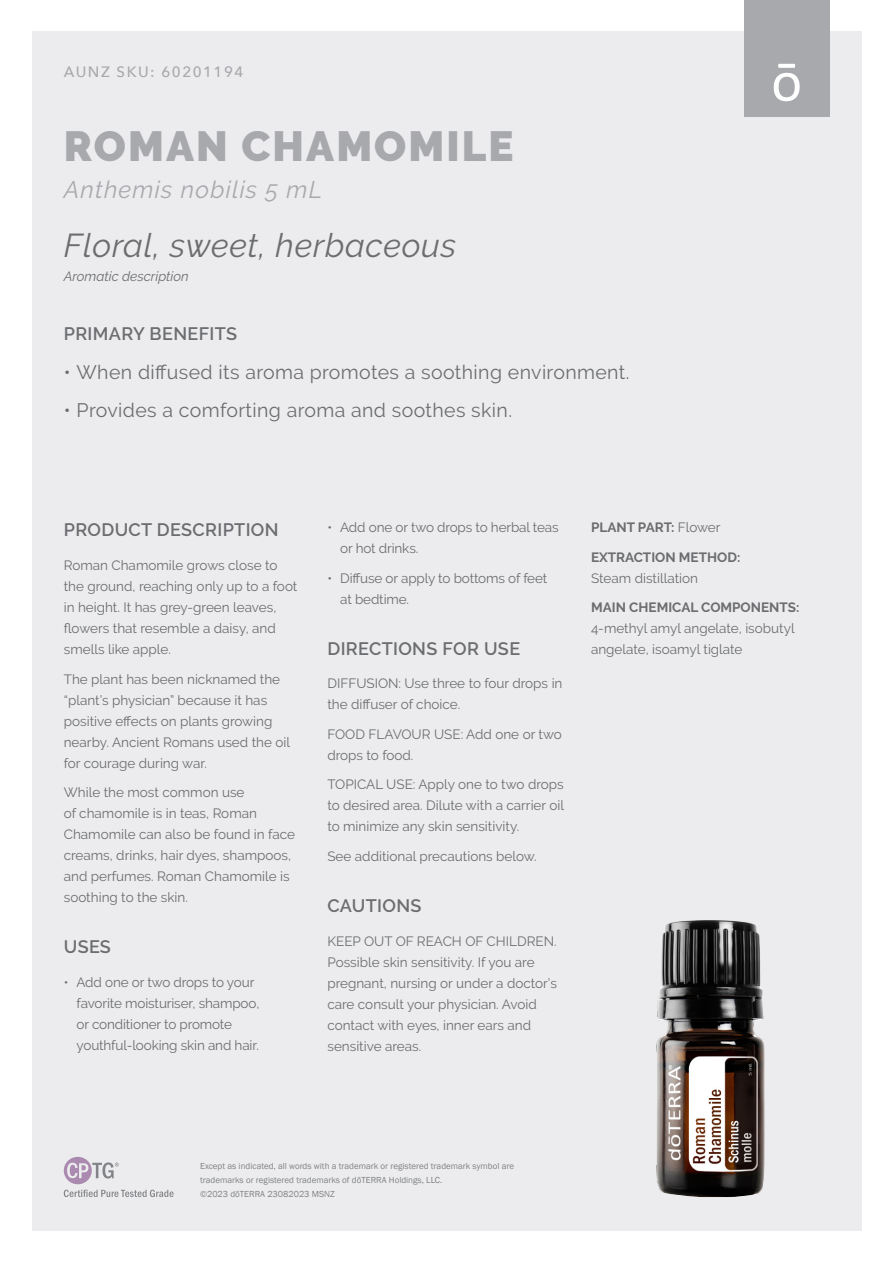
<style>
.page{position:relative;width:893px;height:1263px;background:#fff}
.page>*{position:absolute;margin:0;border:0;box-sizing:border-box;transform-origin:0 0}
.Product_Name{font:900 42px "Raleway";letter-spacing:.05em;color:#a8a9ad}
.Armoatic_Description{font:italic 33px "Raleway";letter-spacing:.02em;color:#6c6d70}
.Botanical_Name{font:italic 24px "Raleway";letter-spacing:.05em;color:#a8a9ad}
.t1{font:19.5px "Raleway";letter-spacing:.02em;color:#6c6d70}
.SUB_HEADER{font:600 18px "Raleway";letter-spacing:.02em;color:#6c6d70}
.Tag_details{font:500 15px "Avenir Next";letter-spacing:.1em;color:#a8a9ad}
.description{font:13.5px/21px "Raleway";color:#6c6d70}
.description-2{font:700 13.5px/21px "Raleway";color:#6c6d70}
.description-3{font:italic 13.5px "Raleway";color:#6c6d70}
.t2{font:9px/14.1px "Franklin Gothic";color:#808285}
.s1{font-weight:400}
.s2{font-weight:700}
</style>
<div class="page">
<div style="left:32px;top:32px;width:829px;height:1199px;background:#ececee"></div>
<div style="left:744px;top:0;width:85px;height:116px;background:#a8a9ad"></div>
<svg style="left:774px;top:64px;width:26px;height:37px"></svg>
<img style="left:656px;top:920px;width:109px;height:277px">
<svg style="left:64px;top:1157px;width:110px;height:40px"></svg>
<p class="Tag_details" style="left:64px;top:59px;width:181px">AUNZ SKU: 60201194</p>
<p class="Product_Name" style="left:64px;top:122px;width:451px">ROMAN CHAMOMILE</p>
<p class="Botanical_Name" style="left:64px;top:176px;width:260px">Anthemis nobilis 5 mL</p>
<p class="Armoatic_Description" style="left:64px;top:227px;width:394px">Floral, sweet, herbaceous</p>
<p class="description-3" style="left:64px;top:269px;width:126px">Aromatic description</p>
<p class="SUB_HEADER" style="left:64px;top:323px;width:175px">PRIMARY BENEFITS</p>
<p class="t1" style="left:64px;top:361px;width:567px">• When diffused its aroma promotes a soothing environment.</p>
<p class="t1" style="left:64px;top:399px;width:450px">• Provides a comforting aroma and soothes skin.</p>
<p class="SUB_HEADER" style="left:64px;top:520px;width:216px">PRODUCT DESCRIPTION</p>
<p class="description" style="left:64px;top:555px;width:235px">Roman Chamomile grows close to the ground, reaching only up to a foot in height. It has grey-green leaves, flowers that resemble a daisy, and smells like apple.</p>
<p class="description" style="left:64px;top:668px;width:228px">The plant has been nicknamed the “plant’s physician” because it has positive effects on plants growing nearby. Ancient Romans used the oil for courage during war.</p>
<p class="description" style="left:64px;top:782px;width:233px">While the most common use<br>of chamomile is in teas, Roman<br>Chamomile can also be found in face creams, drinks, hair dyes, shampoos, and perfumes. Roman Chamomile is soothing to the skin.</p>
<p class="SUB_HEADER" style="left:64px;top:936px;width:49px">USES</p>
<p class="description" style="left:77px;top:971px;width:184px;text-indent:-13px">• Add one or two drops to your favorite moisturiser, shampoo, or conditioner to promote youthful-looking skin and hair.</p>
<p class="description" style="left:340px;top:517px;width:220px;text-indent:-13px">• Add one or two drops to herbal teas or hot drinks.</p>
<p class="description" style="left:340px;top:567px;width:209px;text-indent:-13px">• Diffuse or apply to bottoms of feet at bedtime.</p>
<p class="SUB_HEADER" style="left:327px;top:638px;width:194px">DIRECTIONS FOR USE</p>
<p class="description" style="left:327px;top:673px;width:237px">DIFFUSION: Use three to four drops in the diffuser of choice.</p>
<p class="description" style="left:327px;top:723px;width:236px">FOOD FLAVOUR USE: Add one or two drops to food.</p>
<p class="description" style="left:327px;top:774px;width:238px;text-align:justify">TOPICAL USE: Apply one to two drops to desired area. Dilute with a carrier oil to minimize any skin sensitivity.</p>
<p class="description" style="left:327px;top:845px;width:211px">See additional precautions below.</p>
<p class="SUB_HEADER" style="left:327px;top:895px;width:96px">CAUTIONS</p>
<p class="description" style="left:327px;top:930px;width:231px">KEEP OUT OF REACH OF CHILDREN.<br>Possible skin sensitivity. If you are pregnant, nursing or under a doctor’s care consult your physician. Avoid contact with eyes, inner ears and sensitive areas.</p>
<p class="description-2" style="left:591px;top:517px;width:131px">PLANT PART: <span class="s1">Flower</span></p>
<p class="description-2" style="left:591px;top:546px;width:151px">EXTRACTION METHOD:<br><span class="s1">Steam distillation</span></p>
<p class="description" style="left:591px;top:597px;width:210px"><span class="s2">MAIN CHEMICAL COMPONENTS:<br></span>4-methyl amyl angelate, isobutyl angelate, isoamyl tiglate</p>
<p class="t2" style="left:200px;top:1159px;width:315px">Except as indicated, all words with a trademark or registered trademark symbol are trademarks or registered trademarks of dōTERRA Holdings, LLC.<br>©2023 dōTERRA 23082023 MSNZ</p>
</div>
